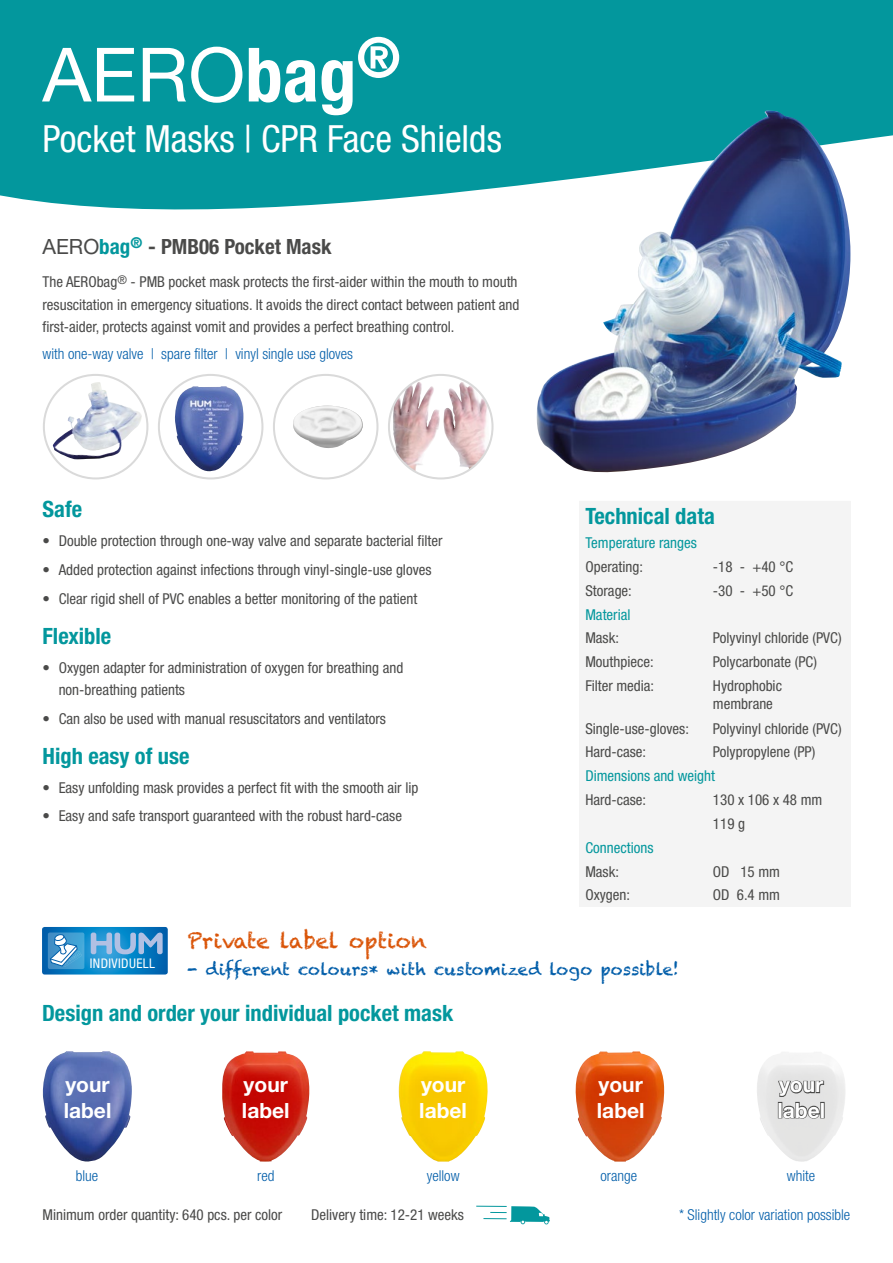
<style>
.page{position:relative;width:893px;height:1263px;background:#fff}
.page>*{position:absolute;margin:0;border:0;box-sizing:border-box;transform-origin:0 0}
.t1{font:75px "Helvetica Neue";color:#fff}
.t2{font:condensed 37.5px "Helvetica Neue";color:#fff}
.t3{font:700 condensed 22.5px "Helvetica Neue";color:#03979d}
.t4{font:700 21px/25.2px "Helvetica Neue";color:#fff}
.t5{font:700 condensed 21px "Helvetica Neue";color:#4a4a49}
.t6{font:21px "Chalkduster";color:#da5509}
.t7{font:16.5px "Chalkduster";letter-spacing:.01em;color:#005da9}
.t8{font:condensed 15px/22.5px "Helvetica Neue";color:#4a4a49}
.t9{font:300 condensed 15px "Helvetica Neue";color:#005da9}
.t10{font:condensed 15px "Helvetica Neue";color:#03979d}
.t11{font:condensed 13.35px "Helvetica Neue";letter-spacing:.03em;color:#fff}
.s1{font-weight:700;font-stretch:condensed}
.s2{font-weight:400;font-stretch:normal}
.s3{color:#03979d}
</style>
<div class="page">
<svg style="left:0;top:0;width:893px;height:437px;fill:#03979d"></svg>
<img style="left:536px;top:110px;width:314px;height:363px">
<div style="left:274px;top:375px;width:103px;height:103px;background:#fff;border-radius:50%"></div>
<img style="left:293px;top:406px;width:70px;height:42px">
<div style="left:273px;top:374px;width:105px;height:105px;border:2px solid #dadada;border-radius:50%"></div>
<div style="left:159px;top:375px;width:103px;height:103px;background:#fff;border-radius:50%"></div>
<img style="left:174px;top:386px;width:69px;height:86px">
<div style="left:158px;top:374px;width:105px;height:105px;border:2px solid #dadada;border-radius:50%"></div>
<svg style="left:389px;top:375px;width:103px;height:103px"></svg>
<img style="left:393px;top:382px;width:68px;height:90px">
<div style="left:388px;top:374px;width:106px;height:105px;border:2px solid #dadada;border-radius:50%"></div>
<div style="left:44px;top:375px;width:103px;height:103px;background:#fff;border-radius:50%"></div>
<img style="left:53px;top:382px;width:89px;height:78px">
<div style="left:43px;top:374px;width:105px;height:105px;border:2px solid #dadada;border-radius:50%"></div>
<img style="left:42px;top:1051px;width:90px;height:111px">
<img style="left:222px;top:1051px;width:88px;height:110px">
<img style="left:399px;top:1051px;width:89px;height:110px">
<img style="left:575px;top:1051px;width:90px;height:110px">
<hr style="left:476px;top:1206px;width:31px;height:1px;background:#03979d">
<svg style="left:483px;top:1206px;width:67px;height:18px"></svg>
<div style="left:579px;top:501px;width:271px;height:405px;background:#f4f4f4"></div>
<svg style="left:777px;top:1080px;width:48px;height:39px;background:#a8a8a8"></svg>
<div style="left:820px;top:1102px;width:5px;height:16px;border:2px solid #4a4a49"></div>
<svg style="left:42px;top:927px;width:126px;height:47px;background:#3892cc"></svg>
<h1 class="t1" style="left:43px;top:30px;width:360px">AERO<span class="s1">bag</span><sup>®</sup></h1>
<h2 class="t2" style="left:43px;top:117px;width:461px">Pocket Masks | CPR Face Shields</h2>
<h3 class="t5" style="left:43px;top:234px;width:290px"><span class="s2">AERO</span><span class="s3">bag</span><sup>®</sup> - PMB06 Pocket Mask</h3>
<p class="t8" style="left:43px;top:270px;width:478px">The AERObag<sup>®</sup> - PMB pocket mask protects the first-aider within the mouth to mouth resuscitation in emergency situations. It avoids the direct contact between patient and first-aider, protects against vomit and provides a perfect breathing control.</p>
<p class="t9" style="left:43px;top:345px;width:312px">with one-way valve | spare filter | vinyl single use gloves</p>
<h3 class="t3" style="left:43px;top:496px;width:41px">Safe</h3>
<p class="t8" style="left:43px;top:529px;width:401px">• Double protection through one-way valve and separate bacterial filter</p>
<p class="t8" style="left:43px;top:558px;width:391px">• Added protection against infections through vinyl-single-use gloves</p>
<p class="t8" style="left:43px;top:587px;width:376px">• Clear rigid shell of PVC enables a better monitoring of the patient</p>
<h3 class="t3" style="left:43px;top:622px;width:70px">Flexible</h3>
<p class="t8" style="left:59px;top:656px;width:346px;text-indent:-16px">• Oxygen adapter for administration of oxygen for breathing and non-breathing patients</p>
<p class="t8" style="left:43px;top:707px;width:345px">• Can also be used with manual resuscitators and ventilators</p>
<h3 class="t3" style="left:43px;top:742px;width:148px">High easy of use</h3>
<p class="t8" style="left:43px;top:776px;width:377px">• Easy unfolding mask provides a perfect fit with the smooth air lip</p>
<p class="t8" style="left:43px;top:805px;width:361px">• Easy and safe transport guaranteed with the robust hard-case</p>
<h3 class="t3" style="left:585px;top:503px;width:131px">Technical data</h3>
<p class="t10" style="left:585px;top:534px;width:113px">Temperature ranges</p>
<p class="t8" style="left:585px;top:555px;width:59px">Operating:</p>
<p class="t8" style="left:713px;top:555px;width:82px">-18 - +40 °C</p>
<p class="t8" style="left:585px;top:579px;width:48px">Storage:</p>
<p class="t8" style="left:713px;top:579px;width:82px">-30 - +50 °C</p>
<p class="t10" style="left:585px;top:606px;width:47px">Material</p>
<p class="t8" style="left:585px;top:627px;width:35px">Mask:</p>
<p class="t8" style="left:713px;top:627px;width:130px">Polyvinyl chloride (PVC)</p>
<p class="t8" style="left:585px;top:651px;width:70px">Mouthpiece:</p>
<p class="t8" style="left:713px;top:651px;width:105px">Polycarbonate (PC)</p>
<p class="t8" style="left:585px;top:674px;width:70px">Filter media:</p>
<p class="t8" style="left:713px;top:677px;width:71px;line-height:18px">Hydrophobic membrane</p>
<p class="t8" style="left:585px;top:717px;width:105px">Single-use-gloves:</p>
<p class="t8" style="left:713px;top:717px;width:130px">Polyvinyl chloride (PVC)</p>
<p class="t8" style="left:585px;top:741px;width:62px">Hard-case:</p>
<p class="t8" style="left:713px;top:741px;width:104px">Polypropylene (PP)</p>
<p class="t10" style="left:585px;top:767px;width:131px">Dimensions and weight</p>
<p class="t8" style="left:585px;top:788px;width:62px">Hard-case:</p>
<p class="t8" style="left:713px;top:788px;width:111px;line-height:23.9px">130 x 106 x 48 mm<br>119 g</p>
<p class="t10" style="left:585px;top:839px;width:70px">Connections</p>
<p class="t8" style="left:585px;top:860px;width:35px">Mask:</p>
<p class="t8" style="left:713px;top:860px;width:69px">OD 15 mm</p>
<p class="t8" style="left:585px;top:884px;width:46px">Oxygen:</p>
<p class="t8" style="left:713px;top:884px;width:69px">OD 6.4 mm</p>
<h3 class="t6" style="left:187px;top:928px;width:241px">Private label option</h3>
<p class="t7" style="left:187px;top:959px;width:493px">- different colours* with customized logo possible!</p>
<h3 class="t3" style="left:42px;top:999px;width:413px">Design and order your individual pocket mask</h3>
<p class="t11" style="left:90px;top:955px;width:67px">INDIVIDUELL</p>
<h3 class="t4" style="left:64px;top:1072px;width:49px">your label</h3>
<h3 class="t4" style="left:242px;top:1072px;width:49px">your label</h3>
<h3 class="t4" style="left:419px;top:1072px;width:49px">your label</h3>
<h3 class="t4" style="left:597px;top:1072px;width:49px">your label</h3>
<h3 class="t4" style="left:777px;top:1072px;width:49px">your label</h3>
<p class="t9" style="left:76px;top:1167px;width:24px">blue</p>
<p class="t9" style="left:257px;top:1167px;width:19px">red</p>
<p class="t9" style="left:427px;top:1167px;width:34px">yellow</p>
<p class="t9" style="left:600px;top:1167px;width:38px">orange</p>
<p class="t9" style="left:787px;top:1167px;width:30px">white</p>
<p class="t8" style="left:43px;top:1203px;width:241px">Minimum order quantity: 640 pcs. per color</p>
<p class="t8" style="left:311px;top:1203px;width:154px">Delivery time: 12-21 weeks</p>
<p class="t9" style="left:679px;top:1206px;width:173px">* Slightly color variation possible</p>
</div>
